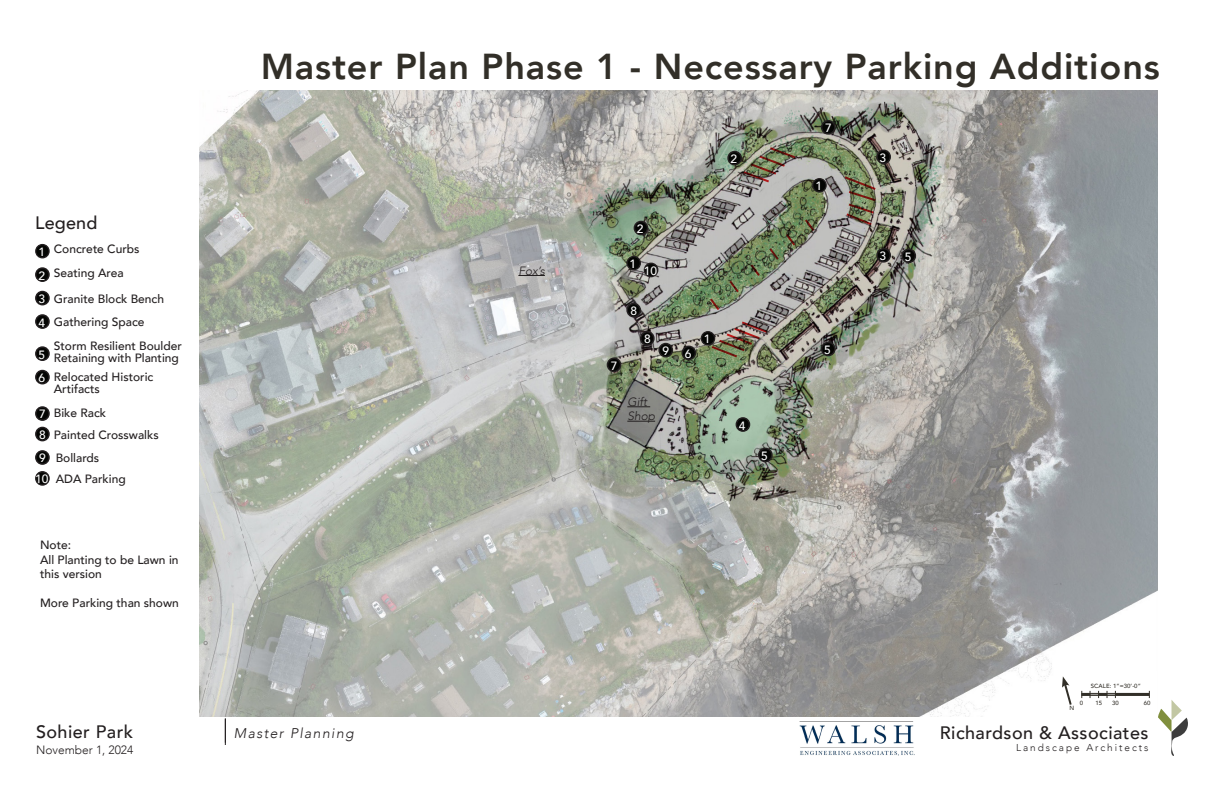
<style>
.page{position:relative;width:1224px;height:792px;background:#fff}
.page>*{position:absolute;margin:0;border:0;box-sizing:border-box;transform-origin:0 0}
.t1{font:800 36px "Avenir";letter-spacing:.025em;color:#322f28}
.t2{font:500 18px "Avenir";letter-spacing:.025em;color:#231f20}
.t3{font:italic 300 14px "Avenir";letter-spacing:.1em;color:#231f20}
.t4{font:500 12px/12px "Avenir";color:#231f20}
.t5{font:500 12px "Avenir";color:#fff}
.t6{font:300 12px "Avenir";color:#231f20}
.t7{font:italic 300 12px "Avenir";color:#231f20}
.t8{font:300 10px "Avenir";letter-spacing:.2em;color:#231f20}
.t9{font:500 6px "Avenir";letter-spacing:.01em;color:#322f28}
</style>
<div class="page">
<img style="left:199px;top:90px;width:959px;height:627px">
<svg style="left:518px;top:275px;width:27px;height:1px"></svg>
<svg style="left:627px;top:406px;width:23px;height:1px"></svg>
<svg style="left:627px;top:421px;width:28px;height:1px"></svg>
<div style="left:36px;top:245px;width:13px;height:13px;background:#040503;border-radius:50%"></div>
<div style="left:35px;top:244px;width:15px;height:14px;border:1px solid #231f20;border-radius:50%"></div>
<div style="left:813px;top:179px;width:13px;height:13px;background:#040503;border-radius:50%"></div>
<div style="left:812px;top:178px;width:15px;height:15px;border:1px solid #231f20;border-radius:50%"></div>
<div style="left:701px;top:332px;width:14px;height:13px;background:#040503;border-radius:50%"></div>
<div style="left:701px;top:331px;width:14px;height:15px;border:1px solid #231f20;border-radius:50%"></div>
<div style="left:627px;top:256px;width:13px;height:14px;background:#040503;border-radius:50%"></div>
<div style="left:626px;top:256px;width:15px;height:14px;border:1px solid #231f20;border-radius:50%"></div>
<div style="left:36px;top:268px;width:13px;height:13px;background:#040503;border-radius:50%"></div>
<div style="left:35px;top:267px;width:15px;height:15px;border:2px solid #231f20;border-radius:50%"></div>
<div style="left:634px;top:221px;width:14px;height:14px;background:#040503;border-radius:50%"></div>
<div style="left:634px;top:221px;width:14px;height:14px;border:2px solid #231f20;border-radius:50%"></div>
<div style="left:728px;top:152px;width:13px;height:13px;background:#040503;border-radius:50%"></div>
<div style="left:727px;top:151px;width:15px;height:14px;border:2px solid #231f20;border-radius:50%"></div>
<div style="left:36px;top:292px;width:13px;height:13px;background:#040503;border-radius:50%"></div>
<div style="left:35px;top:291px;width:15px;height:14px;border:2px solid #231f20;border-radius:50%"></div>
<div style="left:877px;top:150px;width:13px;height:13px;background:#040503;border-radius:50%"></div>
<div style="left:876px;top:150px;width:15px;height:14px;border:2px solid #231f20;border-radius:50%"></div>
<div style="left:877px;top:249px;width:13px;height:13px;background:#040503;border-radius:50%"></div>
<div style="left:876px;top:248px;width:15px;height:15px;border:2px solid #231f20;border-radius:50%"></div>
<div style="left:36px;top:472px;width:13px;height:13px;background:#040503;border-radius:50%"></div>
<div style="left:35px;top:471px;width:15px;height:15px;border:2px solid #231f20;border-radius:50%"></div>
<div style="left:36px;top:451px;width:13px;height:13px;background:#040503;border-radius:50%"></div>
<div style="left:35px;top:450px;width:15px;height:15px;border:2px solid #231f20;border-radius:50%"></div>
<div style="left:659px;top:344px;width:13px;height:13px;background:#040503;border-radius:50%"></div>
<div style="left:658px;top:343px;width:15px;height:15px;border:2px solid #231f20;border-radius:50%"></div>
<div style="left:36px;top:427px;width:13px;height:14px;background:#040503;border-radius:50%"></div>
<div style="left:35px;top:427px;width:15px;height:14px;border:2px solid #231f20;border-radius:50%"></div>
<div style="left:627px;top:304px;width:13px;height:13px;background:#040503;border-radius:50%"></div>
<div style="left:626px;top:303px;width:15px;height:15px;border:2px solid #231f20;border-radius:50%"></div>
<div style="left:641px;top:332px;width:13px;height:13px;background:#040503;border-radius:50%"></div>
<div style="left:640px;top:331px;width:15px;height:15px;border:2px solid #231f20;border-radius:50%"></div>
<div style="left:36px;top:407px;width:13px;height:13px;background:#040503;border-radius:50%"></div>
<div style="left:35px;top:406px;width:15px;height:15px;border:2px solid #231f20;border-radius:50%"></div>
<div style="left:607px;top:358px;width:14px;height:13px;background:#040503;border-radius:50%"></div>
<div style="left:607px;top:358px;width:14px;height:14px;border:2px solid #231f20;border-radius:50%"></div>
<div style="left:822px;top:121px;width:13px;height:13px;background:#040503;border-radius:50%"></div>
<div style="left:821px;top:120px;width:15px;height:15px;border:2px solid #231f20;border-radius:50%"></div>
<div style="left:36px;top:371px;width:13px;height:13px;background:#040503;border-radius:50%"></div>
<div style="left:35px;top:370px;width:15px;height:14px;border:2px solid #231f20;border-radius:50%"></div>
<div style="left:682px;top:346px;width:13px;height:14px;background:#040503;border-radius:50%"></div>
<div style="left:682px;top:346px;width:14px;height:14px;border:2px solid #231f20;border-radius:50%"></div>
<div style="left:36px;top:347px;width:13px;height:13px;background:#040503;border-radius:50%"></div>
<div style="left:35px;top:346px;width:15px;height:15px;border:2px solid #231f20;border-radius:50%"></div>
<div style="left:759px;top:448px;width:13px;height:14px;background:#040503;border-radius:50%"></div>
<div style="left:758px;top:448px;width:15px;height:14px;border:2px solid #231f20;border-radius:50%"></div>
<div style="left:822px;top:342px;width:13px;height:14px;background:#040503;border-radius:50%"></div>
<div style="left:821px;top:342px;width:15px;height:14px;border:2px solid #231f20;border-radius:50%"></div>
<div style="left:902px;top:249px;width:13px;height:13px;background:#040503;border-radius:50%"></div>
<div style="left:901px;top:248px;width:15px;height:15px;border:2px solid #231f20;border-radius:50%"></div>
<div style="left:36px;top:315px;width:13px;height:13px;background:#040503;border-radius:50%"></div>
<div style="left:35px;top:314px;width:15px;height:15px;border:2px solid #231f20;border-radius:50%"></div>
<div style="left:736px;top:418px;width:14px;height:13px;background:#040503;border-radius:50%"></div>
<div style="left:736px;top:417px;width:14px;height:15px;border:2px solid #231f20;border-radius:50%"></div>
<svg style="left:1158px;top:700px;width:30px;height:56px"></svg>
<img style="left:799px;top:721px;width:115px;height:35px">
<svg style="left:225px;top:719px;width:1px;height:26px"></svg>
<div style="left:1057px;top:671px;width:99px;height:46px;background:#fff"></div>
<hr style="left:1082px;top:693px;width:67px;height:1px;background:#322f28">
<hr style="left:1082px;top:695px;width:67px;height:1px;background:#322f28">
<hr style="left:1115px;top:693px;width:34px;height:3px;background:#322f28">
<svg style="left:1098px;top:691px;width:10px;height:7px"></svg>
<svg style="left:1081px;top:691px;width:10px;height:7px"></svg>
<svg style="left:1062px;top:676px;width:10px;height:29px"></svg>
<img style="left:843px;top:175px;width:34px;height:51px">
<img style="left:743px;top:146px;width:53px;height:38px">
<img style="left:711px;top:321px;width:57px;height:37px">
<svg style="left:709px;top:298px;width:11px;height:13px"></svg>
<svg style="left:750px;top:263px;width:11px;height:14px"></svg>
<svg style="left:768px;top:233px;width:28px;height:28px"></svg>
<svg style="left:804px;top:218px;width:11px;height:14px"></svg>
<svg style="left:728px;top:280px;width:12px;height:13px"></svg>
<div style="left:644px;top:263px;width:14px;height:14px;background:#040503;border-radius:50%"></div>
<div style="left:644px;top:263px;width:14px;height:14px;border:2px solid #231f20;border-radius:50%"></div>
<p class="t1" style="left:261px;top:39px;width:901px">Master Plan Phase 1 - Necessary Parking Additions</p>
<p class="t2" style="left:35px;top:207px;width:64px">Legend</p>
<p class="t5" style="left:38px;top:242px;width:8px">1</p>
<p class="t4" style="left:54px;top:242px;width:87px">Concrete Curbs</p>
<p class="t4" style="left:54px;top:266px;width:71px">Seating Area</p>
<p class="t4" style="left:54px;top:292px;width:112px">Granite Block Bench</p>
<p class="t4" style="left:54px;top:315px;width:92px">Gathering Space</p>
<p class="t5" style="left:38px;top:265px;width:8px">2</p>
<p class="t5" style="left:38px;top:289px;width:8px">3</p>
<p class="t5" style="left:38px;top:312px;width:8px">4</p>
<p class="t7" style="left:518px;top:263px;width:28px">Fox’s</p>
<p class="t5" style="left:637px;top:219px;width:8px">2</p>
<p class="t5" style="left:630px;top:254px;width:8px">1</p>
<p class="t5" style="left:644px;top:260px;width:15px">10</p>
<p class="t5" style="left:630px;top:300px;width:8px">8</p>
<p class="t5" style="left:644px;top:328px;width:8px">8</p>
<p class="t4" style="left:54px;top:339px;width:130px">Storm Resilient Boulder<br>Retaining with Planting</p>
<p class="t5" style="left:663px;top:340px;width:8px">9</p>
<p class="t5" style="left:38px;top:344px;width:8px">5</p>
<p class="t5" style="left:685px;top:343px;width:8px">6</p>
<p class="t5" style="left:611px;top:355px;width:8px">7</p>
<p class="t4" style="left:54px;top:370px;width:101px">Relocated Historic<br>Artifacts</p>
<p class="t4" style="left:54px;top:406px;width:54px">Bike Rack</p>
<p class="t4" style="left:56px;top:451px;width:45px">Bollards</p>
<p class="t4" style="left:56px;top:472px;width:72px">ADA Parking</p>
<p class="t5" style="left:38px;top:368px;width:8px">6</p>
<p class="t5" style="left:39px;top:404px;width:8px">7</p>
<p class="t5" style="left:39px;top:424px;width:8px">8</p>
<p class="t4" style="left:54px;top:429px;width:106px">Painted Crosswalks</p>
<p class="t5" style="left:39px;top:448px;width:8px">9</p>
<p class="t5" style="left:35px;top:468px;width:15px">10</p>
<p class="t7" style="left:627px;top:395px;width:21px">Gift</p>
<p class="t7" style="left:627px;top:409px;width:29px">Shop</p>
<p class="t5" style="left:704px;top:329px;width:8px">1</p>
<p class="t4" style="left:40px;top:537px;width:140px;line-height:14.4px">Note:<br>All Planting to be Lawn in this version</p>
<p class="t4" style="left:40px;top:596px;width:140px">More Parking than shown</p>
<p class="t5" style="left:731px;top:149px;width:8px">2</p>
<p class="t5" style="left:739px;top:415px;width:8px">4</p>
<p class="t5" style="left:761px;top:446px;width:8px">5</p>
<h2 class="t2" style="left:36px;top:716px;width:99px">Sohier Park</h2>
<p class="t3" style="left:234px;top:725px;width:121px">Master Planning</p>
<p class="t6" style="left:36px;top:743px;width:99px">November 1, 2024</p>
<p class="t5" style="left:825px;top:117px;width:8px">7</p>
<p class="t5" style="left:815px;top:176px;width:8px">1</p>
<p class="t5" style="left:824px;top:340px;width:8px">5</p>
<p class="t5" style="left:880px;top:147px;width:8px">3</p>
<p class="t5" style="left:880px;top:246px;width:8px">3</p>
<p class="t5" style="left:905px;top:246px;width:8px">5</p>
<p class="t9" style="left:1091px;top:681px;width:51px">SCALE: 1”=30’-0”</p>
<p class="t9" style="left:1080px;top:697px;width:5px">0</p>
<p class="t9" style="left:1112px;top:697px;width:8px">30</p>
<p class="t9" style="left:1144px;top:697px;width:8px">60</p>
<p class="t9" style="left:1095px;top:697px;width:8px">15</p>
<p class="t9" style="left:1069px;top:703px;width:6px">N</p>
<h2 class="t2" style="left:940px;top:717px;width:210px">Richardson &amp; Associates</h2>
<p class="t8" style="left:1016px;top:741px;width:134px">Landscape Architects</p>
</div>
